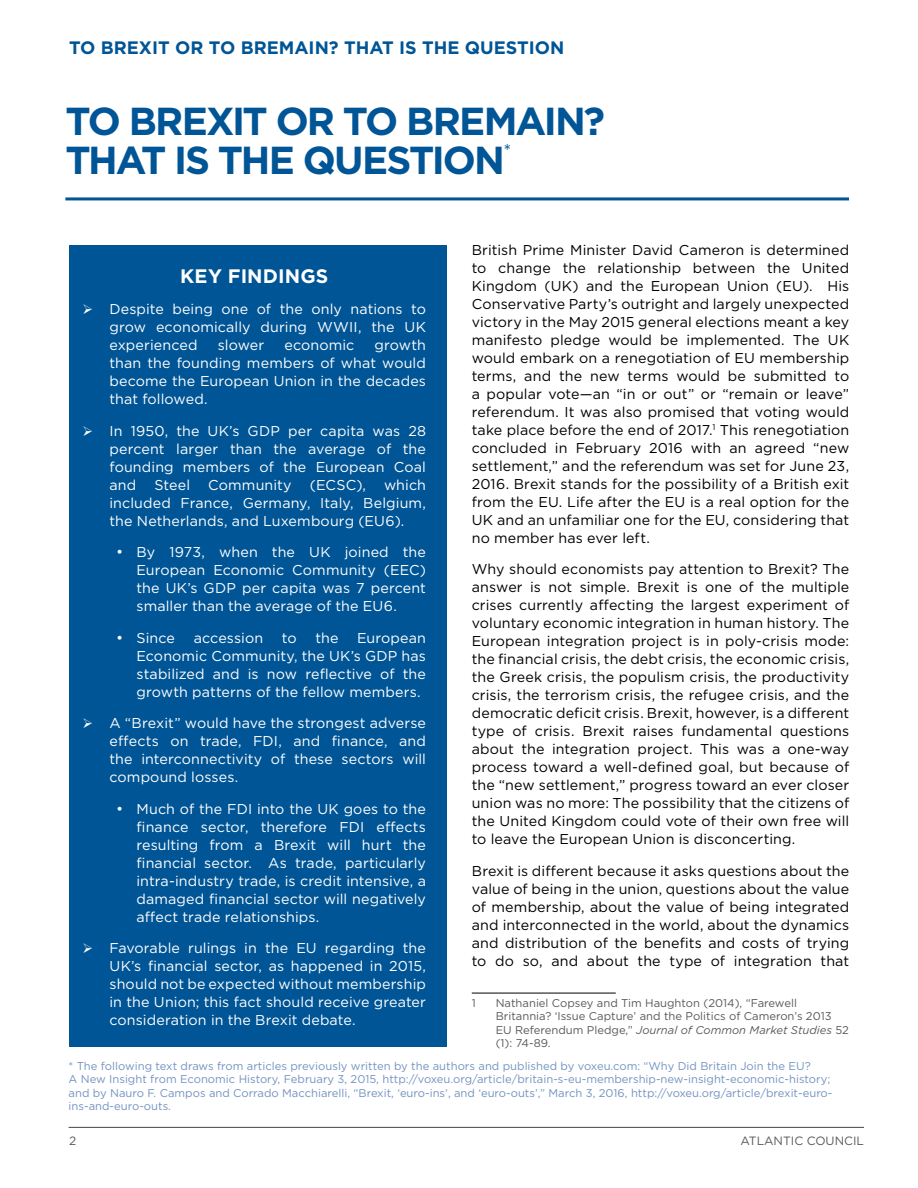
<style>
.page{position:relative;width:918px;height:1188px;background:#fff}
.page>*{position:absolute;margin:0;border:0;box-sizing:border-box;transform-origin:0 0}
.t1{font:700 39px/39px "Gotham";letter-spacing:-.05em;color:#005596}
.t2{font:700 19.5px "Gotham";letter-spacing:.005em;color:#fff}
.t3{font:700 18px "Gotham";color:#005596}
.t4{font:14.25px/18px "Gotham";letter-spacing:.01em;color:#000;text-align:justify}
.t5{font:14.25px/18px "Gotham";letter-spacing:.01em;color:#fff;text-align:justify}
.t6{font:12px "Gotham";color:#58595b}
.t7{font:11.25px/13.5px "Gotham";color:#7493c1}
.t8{font:11.25px/13.5px "Gotham";color:#58595b}
.s1{font-size:15px}
.s2{font-style:italic}
</style>
<div class="page">
<hr style="left:69px;top:1127px;width:795px;height:1px;background:#58595b">
<hr style="left:472px;top:993px;width:144px;height:1px;background:#000">
<hr style="left:65px;top:197px;width:784px;height:3px;background:#005596">
<div style="left:69px;top:246px;width:377px;height:801px;background:#005596"></div>
<p class="t3" style="left:69px;top:36px;width:497px">TO BREXIT OR TO BREMAIN? THAT IS THE QUESTION</p>
<h1 class="t1" style="left:65px;top:101px;width:541px">TO BREXIT OR TO BREMAIN?<br>THAT IS THE QUESTION<sup>*</sup></h1>
<h2 class="t2" style="left:180px;top:263px;width:149px">KEY FINDINGS</h2>
<p class="t5" style="left:109px;top:300px;width:318px">Despite being one of the only nations to grow economically during WWII, the UK experienced</p>
<p class="t5" style="left:109px;top:336px;width:318px;text-indent:265px">growth than the founding members of what would become the European Union in the decades that followed.</p>
<p class="t5" style="left:109px;top:422px;width:318px">In 1950, the UK’s GDP per capita was 28 percent larger than the average of the founding members of the European Coal and</p>
<p class="t5" style="left:218px;top:336px;width:48px">slower</p>
<p class="t5" style="left:284px;top:336px;width:71px">economic</p>
<p class="t5" style="left:109px;top:476px;width:318px;text-indent:275px">which included France, Germany, Italy, Belgium, the Netherlands, and Luxembourg (EU6).</p>
<p class="t5" style="left:136px;top:543px;width:291px;text-indent:-20px"><span class="s1">•</span> By 1973, when the UK joined the European Economic Community (EEC) the UK’s GDP per capita was 7 percent smaller than the average of the EU6.</p>
<p class="t5" style="left:116px;top:629px;width:60px"><span class="s1">•</span> Since</p>
<p class="t5" style="left:194px;top:629px;width:71px">accession</p>
<p class="t5" style="left:282px;top:629px;width:16px">to</p>
<p class="t5" style="left:315px;top:629px;width:25px">the</p>
<p class="t5" style="left:154px;top:476px;width:37px">Steel</p>
<p class="t5" style="left:208px;top:476px;width:85px">Community</p>
<p class="t5" style="left:310px;top:476px;width:58px">(ECSC),</p>
<p class="t5" style="left:136px;top:629px;width:291px;text-indent:221px">European Economic Community, the UK’s GDP has stabilized and is now reflective of the growth patterns of the fellow members.</p>
<p class="t5" style="left:109px;top:714px;width:318px">A “Brexit” would have the strongest adverse effects on trade, FDI, and finance, and the interconnectivity of these sectors will compound losses.</p>
<p class="t5" style="left:136px;top:800px;width:291px;text-indent:-20px"><span class="s1">•</span> Much of the FDI into the UK goes to the finance sector, therefore FDI effects resulting from a Brexit will hurt the financial sector. As trade, particularly intra-industry trade, is credit intensive, a damaged financial sector will negatively affect trade relationships.</p>
<p class="t5" style="left:109px;top:939px;width:318px">Favorable rulings in the EU regarding the UK’s financial sector, as happened in 2015, should not be expected without membership in the Union; this fact should receive greater consideration in the Brexit debate.</p>
<p class="t4" style="left:472px;top:241px;width:379px">British Prime Minister David Cameron is determined to change the relationship between the United Kingdom (UK) and the European Union (EU). His Conservative Party’s outright and largely unexpected victory in the May 2015 general elections meant a key manifesto pledge would be implemented. The UK would embark on a renegotiation of EU membership terms, and the new terms would be submitted to a popular vote—an “in or out” or “remain or leave” referendum. It was also promised that voting would take place before the end of 2017.<sup>1</sup> This renegotiation concluded in February 2016 with an agreed “new settlement,” and the referendum was set for June 23, 2016. Brexit stands for the possibility of a British exit from the EU. Life after the EU is a real option for the UK and an unfamiliar one for the EU, considering that no member has ever left.</p>
<p class="t4" style="left:472px;top:560px;width:379px">Why should economists pay attention to Brexit? The answer is not simple. Brexit is one of the multiple crises currently affecting the largest experiment of voluntary economic integration in human history. The European integration project is in poly-crisis mode: the financial crisis, the debt crisis, the economic crisis, the Greek crisis, the populism crisis, the productivity crisis, the terrorism crisis, the refugee crisis, and the democratic deficit crisis. Brexit, however, is a different type of crisis. Brexit raises fundamental questions about the integration project. This was a one-way process toward a well-defined goal, but because of the “new settlement,” progress toward an ever closer union was no more: The possibility that the citizens of the United Kingdom could vote of their own free will to leave the European Union is disconcerting.</p>
<p class="t4" style="left:472px;top:862px;width:379px">Brexit is different because it asks questions about the value of being in the union, questions about the value of membership, about the value of being integrated and interconnected in the world, about the dynamics and distribution of the benefits and costs of trying to do so, and about the type of integration that</p>
<p class="t8" style="left:472px;top:996px;width:6px">1</p>
<p class="t8" style="left:496px;top:996px;width:355px">Nathaniel Copsey and Tim Haughton (2014), “Farewell Britannia? ‘Issue Capture’ and the Politics of Cameron’s 2013<br>EU Referendum Pledge,” <span class="s2">Journal of Common Market Studies</span> 52 (1): 74-89.</p>
<p class="t7" style="left:69px;top:1059px;width:765px">* The following text draws from articles previously written by the authors and published by voxeu.com: “Why Did Britain Join the EU?<br>A New Insight from Economic History, February 3, 2015, http://voxeu.org/article/britain-s-eu-membership-new-insight-economic-history; and by Nauro F. Campos and Corrado Macchiarelli, “Brexit, ‘euro-ins’, and ‘euro-outs’,” March 3, 2016, http://voxeu.org/article/brexit-euro&shy;ins-and-euro-outs.</p>
<p class="t6" style="left:69px;top:1133px;width:9px">2</p>
<p class="t6" style="left:741px;top:1133px;width:125px">ATLANTIC COUNCIL</p>
</div>
